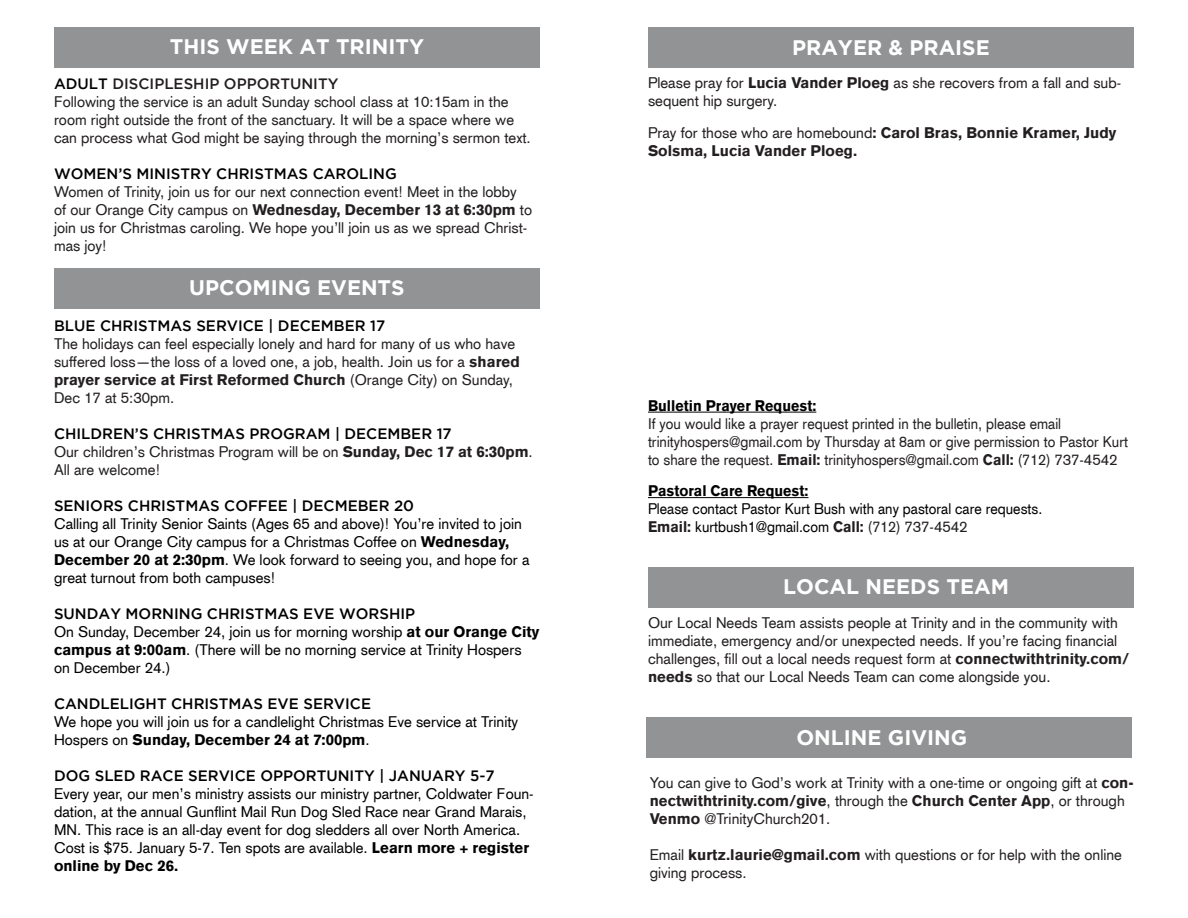
<style>
.page{position:relative;width:1188px;height:918px;background:#fff}
.page>*{position:absolute;margin:0;border:0;box-sizing:border-box;transform-origin:0 0}
.t1{font:700 21px "Gotham";color:#fff}
.t2{font:15px/18px "Akzidenz Grotesk CE";color:#231f20}
.t3{font:15px/18px "Akzidenz Grotesk CE";color:#000}
.t4{font:500 15px "Gotham";color:#000}
.t5{font:15px/18px "Akzidenz Grotesk CE";color:#231f20;scale:.95 1}
.t6{font:15px/18px "Akzidenz Grotesk CE";color:#000;scale:.95 1}
.t7{font:900 15px/18px "Akzidenz Grotesk CE";color:#231f20}
.t8{font:500 15px "Gotham";color:#231f20}
.s1{color:#000}
.s2{font-weight:900}
.s3{font-weight:400}
.s4{font-weight:900;color:#000}
.s5{font-weight:900;color:#231f20}
.s6{color:#231f20}
</style>
<div class="page">
<div style="left:648px;top:27px;width:486px;height:40px;background:#919394"></div>
<div style="left:54px;top:268px;width:486px;height:41px;background:#919394"></div>
<hr style="left:648px;top:412px;width:168px;height:1px;background:#000">
<hr style="left:648px;top:497px;width:161px;height:1px;background:#000">
<div style="left:648px;top:567px;width:486px;height:41px;background:#919394"></div>
<div style="left:646px;top:717px;width:486px;height:41px;background:#919394"></div>
<div style="left:54px;top:27px;width:486px;height:40px;background:#919394"></div>
<p class="t1" style="left:170px;top:34px;width:256px">THIS WEEK AT TRINITY</p>
<p class="t8" style="left:54px;top:75px;width:286px"><span class="s1">ADULT</span> DISCIPLESHIP OPPORTUNITY</p>
<p class="t2" style="left:54px;top:92px;width:478px">Following the service is an adult Sunday school class at 10:15am in the room right outside the front of the sanctuary. It will be a space where we can process what God might be saying through the morning’s sermon text.</p>
<p class="t4" style="left:54px;top:165px;width:344px">WOMEN’S MINISTRY CHRISTMAS CAROLING</p>
<p class="t2" style="left:54px;top:182px;width:480px">Women of Trinity, join us for our next connection event! Meet in the lobby of our Orange City campus on <span class="s2">Wednesday, December 13 at 6:30pm</span> to join us for Christmas caroling. We hope you’ll join us as we spread Christ&shy;mas joy!</p>
<p class="t1" style="left:189px;top:276px;width:217px">UPCOMING EVENTS</p>
<p class="t4" style="left:54px;top:317px;width:333px">BLUE CHRISTMAS SERVICE | DECEMBER 17</p>
<p class="t2" style="left:54px;top:334px;width:467px">The holidays can feel especially lonely and hard for many of us who have suffered loss—the loss of a loved one, a job, health. Join us for a <span class="s2">shared prayer service at First Reformed Church</span> (Orange City) on Sunday, Dec 17 at 5:30pm.</p>
<p class="t4" style="left:54px;top:425px;width:399px">CHILDREN’S CHRISTMAS PROGRAM | DECEMBER 17</p>
<p class="t2" style="left:54px;top:442px;width:480px">Our children’s Christmas Program will be on <span class="s2">Sunday, Dec 17 at 6:30pm</span>.<br>All are welcome!</p>
<p class="t4" style="left:54px;top:497px;width:362px">SENIORS CHRISTMAS COFFEE | DECMEBER 20</p>
<p class="t3" style="left:54px;top:514px;width:477px">Calling all Trinity Senior Saints (Ages 65 and above)! You’re invited to join us at our Orange City campus for a Christmas Coffee on <span class="s2">Wednesday, December 20 at 2:30pm</span>. We look forward to seeing you, and hope for a great turnout from both campuses!</p>
<p class="t4" style="left:54px;top:605px;width:363px">SUNDAY MORNING CHRISTMAS EVE WORSHIP</p>
<p class="t3" style="left:54px;top:622px;width:487px">On Sunday, December 24, join us for morning worship <span class="s2">at our Orange City campus at 9:00am</span>. (There will be no morning service at Trinity Hospers on December 24.)</p>
<p class="t4" style="left:54px;top:695px;width:319px">CANDLELIGHT CHRISTMAS EVE SERVICE</p>
<p class="t3" style="left:54px;top:712px;width:466px">We hope you will join us for a candlelight Christmas Eve service at Trinity<br>Hospers on <span class="s2">Sunday, December 24 at 7:00pm</span>.</p>
<p class="t4" style="left:54px;top:767px;width:442px">DOG SLED RACE SERVICE OPPORTUNITY | JANUARY 5-7</p>
<p class="t3" style="left:54px;top:784px;width:481px">Every year, our men’s ministry assists our ministry partner, Coldwater Foun&shy;dation, at the annual Gunflint Mail Run Dog Sled Race near Grand Marais, MN. This race is an all-day event for dog sledders all over North America.<br>Cost is $75. January 5-7. Ten spots are available. <span class="s2">Learn more + register online by Dec 26.</span></p>
<p class="t1" style="left:792px;top:36px;width:199px">PRAYER &amp; PRAISE</p>
<p class="t2" style="left:648px;top:74px;width:475px">Please pray for <span class="s2">Lucia Vander Ploeg</span> as she recovers from a fall and sub&shy;sequent hip surgery.</p>
<p class="t7" style="left:648px;top:124px;width:470px"><span class="s3">Pray for those who are homebound</span>: Carol Bras, Bonnie Kramer, Judy<br>Solsma, Lucia Vander Ploeg.</p>
<p class="t5" style="left:648px;top:396px;width:507px"><span class="s4">Bulletin Prayer Request:<br></span>If you would like a prayer request printed in the bulletin, please email trinityhospers@gmail.com by Thursday at 8am or give permission to Pastor Kurt to share the request. <span class="s2">Email:</span> trinityhospers@gmail.com <span class="s2">Call:</span> (712) 737-4542</p>
<p class="t6" style="left:648px;top:482px;width:417px"><span class="s2">Pastoral Care Request:<br></span>Please contact Pastor Kurt Bush with any pastoral care requests.<br><span class="s5">Email:</span> kurtbush1@gmail.com <span class="s5">Call:</span> <span class="s6">(712) 737-4542</span></p>
<p class="t1" style="left:783px;top:574px;width:227px">LOCAL NEEDS TEAM</p>
<p class="t2" style="left:648px;top:614px;width:483px">Our Local Needs Team assists people at Trinity and in the community with immediate, emergency and/or unexpected needs. If you’re facing financial challenges, fill out a local needs request form at <span class="s2">connectwithtrinity.com/ needs</span> so that our Local Needs Team can come alongside you.</p>
<p class="t1" style="left:796px;top:726px;width:172px">ONLINE GIVING</p>
<p class="t2" style="left:650px;top:773px;width:485px">You can give to God’s work at Trinity with a one-time or ongoing gift at <span class="s2">con&shy;nectwithtrinity.com/give</span>, through the <span class="s2">Church Center App</span>, or through<br><span class="s2">Venmo</span> @TrinityChurch201.</p>
<p class="t2" style="left:650px;top:845px;width:474px">Email <span class="s2">kurtz.laurie@gmail.com</span> with questions or for help with the online giving process.</p>
</div>
